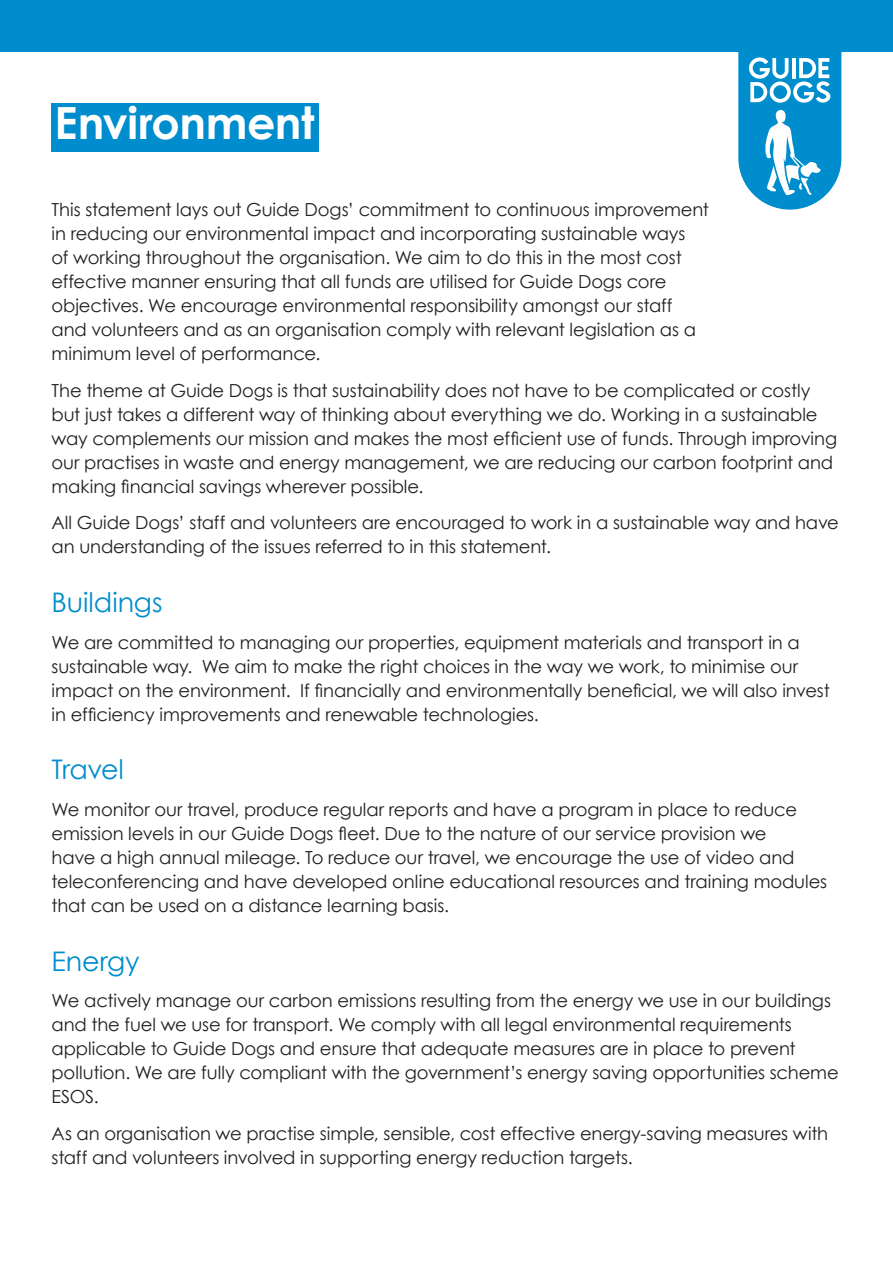
<style>
.page{position:relative;width:893px;height:1263px;background:#fff}
.page>*{position:absolute;margin:0;border:0;box-sizing:border-box;transform-origin:0 0}
.h1a{font:700 44.4px "Century Gothic";letter-spacing:-.01em;color:#fff}
.h2a{font:27px "Century Gothic";letter-spacing:-.005em;color:#008dcd}
.p1{font:18px/24px "Century Gothic";letter-spacing:-.005em;color:#231f20}
</style>
<div class="page">
<div style="left:0;top:0;width:893px;height:52px;background:#008dcd"></div>
<svg style="left:738px;top:52px;width:103px;height:158px"></svg>
<div style="left:52px;top:103px;width:267px;height:48px;background:#008dcd"></div>
<h1 class="h1a" style="left:54px;top:95px;width:261px">Environment</h1>
<p class="p1" style="left:52px;top:197px;width:659px">This statement lays out Guide Dogs’ commitment to continuous improvement in reducing our environmental impact and incorporating sustainable ways<br>of working throughout the organisation. We aim to do this in the most cost effective manner ensuring that all funds are utilised for Guide Dogs core objectives. We encourage environmental responsibility amongst our staff and volunteers and as an organisation comply with relevant legislation as a minimum level of performance.</p>
<p class="p1" style="left:52px;top:378px;width:787px">The theme at Guide Dogs is that sustainability does not have to be complicated or costly but just takes a different way of thinking about everything we do. Working in a sustainable way complements our mission and makes the most efficient use of funds. Through improving our practises in waste and energy management, we are reducing our carbon footprint and making financial savings wherever possible.</p>
<p class="p1" style="left:52px;top:511px;width:789px">All Guide Dogs’ staff and volunteers are encouraged to work in a sustainable way and have an understanding of the issues referred to in this statement.</p>
<h2 class="h2a" style="left:52px;top:586px;width:113px">Buildings</h2>
<p class="p1" style="left:52px;top:630px;width:780px">We are committed to managing our properties, equipment materials and transport in a sustainable way. We aim to make the right choices in the way we work, to minimise our impact on the environment. If financially and environmentally beneficial, we will also invest in efficiency improvements and renewable technologies.</p>
<h2 class="h2a" style="left:52px;top:753px;width:74px">Travel</h2>
<p class="p1" style="left:52px;top:797px;width:777px">We monitor our travel, produce regular reports and have a program in place to reduce emission levels in our Guide Dogs fleet. Due to the nature of our service provision we<br>have a high annual mileage. To reduce our travel, we encourage the use of video and teleconferencing and have developed online educational resources and training modules that can be used on a distance learning basis.</p>
<h2 class="h2a" style="left:52px;top:944px;width:89px">Energy</h2>
<p class="p1" style="left:52px;top:988px;width:789px">We actively manage our carbon emissions resulting from the energy we use in our buildings and the fuel we use for transport. We comply with all legal environmental requirements applicable to Guide Dogs and ensure that adequate measures are in place to prevent pollution. We are fully compliant with the government’s energy saving opportunities scheme ESOS.</p>
<p class="p1" style="left:52px;top:1121px;width:778px">As an organisation we practise simple, sensible, cost effective energy-saving measures with staff and volunteers involved in supporting energy reduction targets.</p>
</div>
